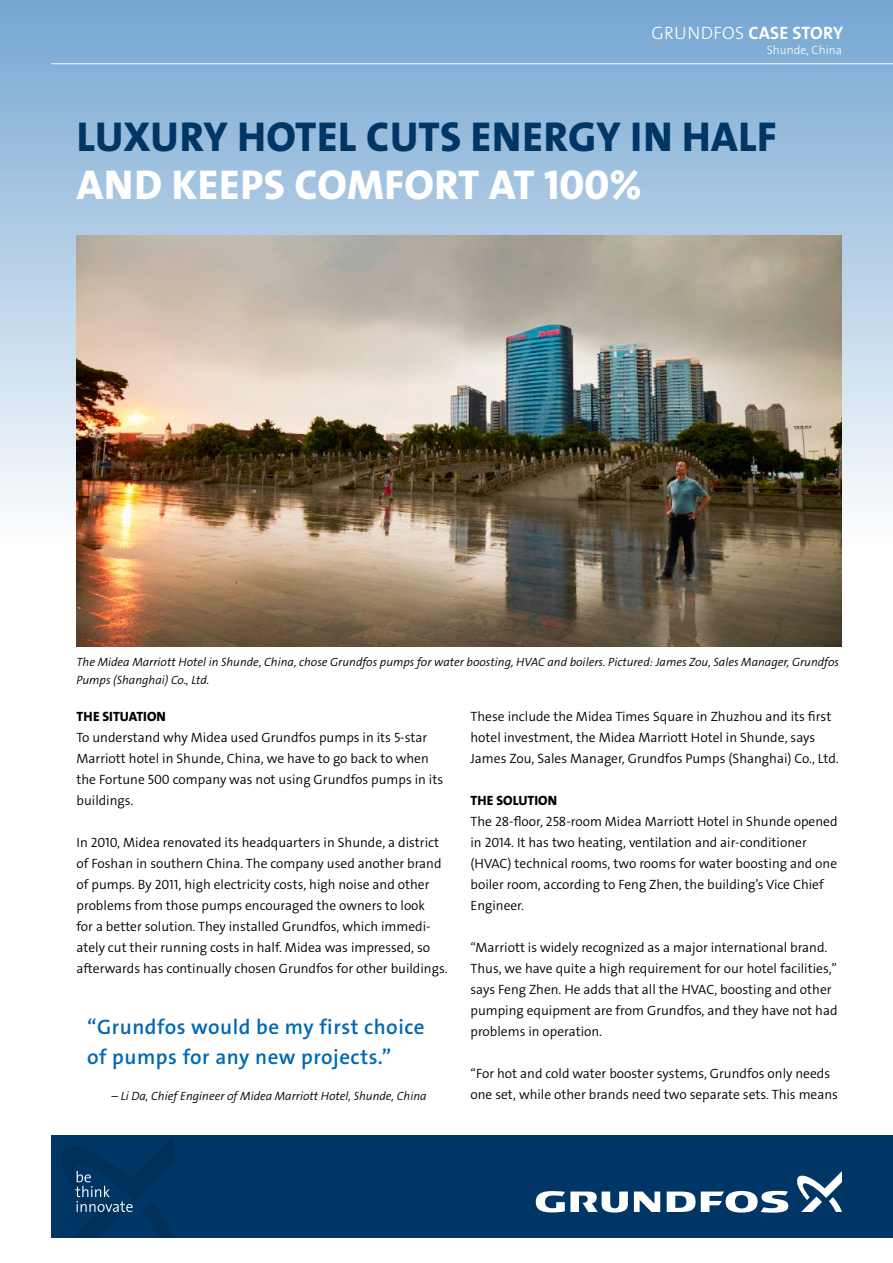
<style>
.page{position:relative;width:893px;height:1263px;background:#fff}
.page>*{position:absolute;margin:0;border:0;box-sizing:border-box;transform-origin:0 0}
.t1{font:42px "Grundfos The Sans V2 OT 8 XB";letter-spacing:.015em;color:#003665}
.t2{font:42px "Grundfos The Sans V2 OT 8 XB";letter-spacing:.015em;color:#fff}
.t3{font:21px/30px "Grundfos The Sans V2 OT 6 SB";letter-spacing:.025em;color:#0069b4}
.t4{font:18px "Grundfos The Sans V2 OT 7 B";letter-spacing:.005em;color:#fff}
.t5{font:13.5px/21px "Grundfos The Sans V2 OT 4 SL";color:#000}
.t6{font:13.5px "Grundfos The Sans V2 OT 8 XB";letter-spacing:.005em;color:#000}
.t7{font:12px/18px "Grundfos The Sans V2 OT 4 SL Italic";color:#000}
.t8{font:12px "Grundfos The Sans V2 OT 3 L";color:#fff}
.s1{font-family:"Grundfos The Sans V2 OT 3 L"}
</style>
<div class="page">
<div style="left:0;top:0;width:893px;height:542px;background:linear-gradient(to bottom,#76a7d3,#fbfafa)"></div>
<img style="left:77px;top:236px;width:765px;height:410px">
<div style="left:51px;top:1135px;width:842px;height:102px;background:#003665"></div>
<svg style="left:634px;top:1191px;width:26px;height:21px"></svg>
<svg style="left:536px;top:1191px;width:92px;height:21px"></svg>
<svg style="left:667px;top:1191px;width:121px;height:22px"></svg>
<svg style="left:797px;top:1171px;width:45px;height:41px"></svg>
<svg style="left:61px;top:1137px;width:112px;height:100px"></svg>
<hr style="left:51px;top:63px;width:842px;height:1px;background:#fff">
<h3 class="t4" style="left:652px;top:21px;width:193px"><span class="s1">GRUNDFOS</span> CASE STORY</h3>
<p class="t8" style="left:767px;top:42px;width:77px">Shunde, China</p>
<h1 class="t1" style="left:77px;top:110px;width:701px">LUXURY HOTEL CUTS ENERGY IN HALF</h1>
<h1 class="t2" style="left:77px;top:158px;width:566px">AND KEEPS COMFORT AT 100%</h1>
<p class="t7" style="left:77px;top:653px;width:764px">The Midea Marriott Hotel in Shunde, China, chose Grundfos pumps for water boosting, HVAC and boilers. Pictured: James Zou, Sales Manager, Grundfos<br>Pumps (Shanghai) Co., Ltd.</p>
<p class="t6" style="left:77px;top:708px;width:91px">THE SITUATION</p>
<p class="t5" style="left:77px;top:727px;width:368px">To understand why Midea used Grundfos pumps in its 5-star Marriott hotel in Shunde, China, we have to go back to when the Fortune 500 company was not using Grundfos pumps in its buildings.</p>
<p class="t5" style="left:77px;top:832px;width:373px">In 2010, Midea renovated its headquarters in Shunde, a district of Foshan in southern China. The company used another brand of pumps. By 2011, high electricity costs, high noise and other problems from those pumps encouraged the owners to look<br>for a better solution. They installed Grundfos, which immedi&shy;ately cut their running costs in half. Midea was impressed, so afterwards has continually chosen Grundfos for other buildings.</p>
<h2 class="t3" style="left:87px;top:1012px;width:339px">“Grundfos would be my first choice of pumps for any new projects.”</h2>
<p class="t7" style="left:112px;top:1087px;width:316px">– Li Da, Chief Engineer of Midea Marriott Hotel, Shunde, China</p>
<p class="t5" style="left:470px;top:706px;width:370px">These include the Midea Times Square in Zhuzhou and its first hotel investment, the Midea Marriott Hotel in Shunde, says<br>James Zou, Sales Manager, Grundfos Pumps (Shanghai) Co., Ltd.</p>
<p class="t6" style="left:471px;top:792px;width:88px">THE SOLUTION</p>
<p class="t5" style="left:470px;top:811px;width:369px">The 28-floor, 258-room Midea Marriott Hotel in Shunde opened in 2014. It has two heating, ventilation and air-conditioner (HVAC) technical rooms, two rooms for water boosting and one boiler room, according to Feng Zhen, the building’s Vice Chief Engineer.</p>
<p class="t5" style="left:470px;top:937px;width:369px">“Marriott is widely recognized as a major international brand.<br>Thus, we have quite a high requirement for our hotel facilities,” says Feng Zhen. He adds that all the HVAC, boosting and other pumping equipment are from Grundfos, and they have not had problems in operation.</p>
<p class="t5" style="left:470px;top:1063px;width:369px">“For hot and cold water booster systems, Grundfos only needs one set, while other brands need two separate sets. This means</p>
</div>
